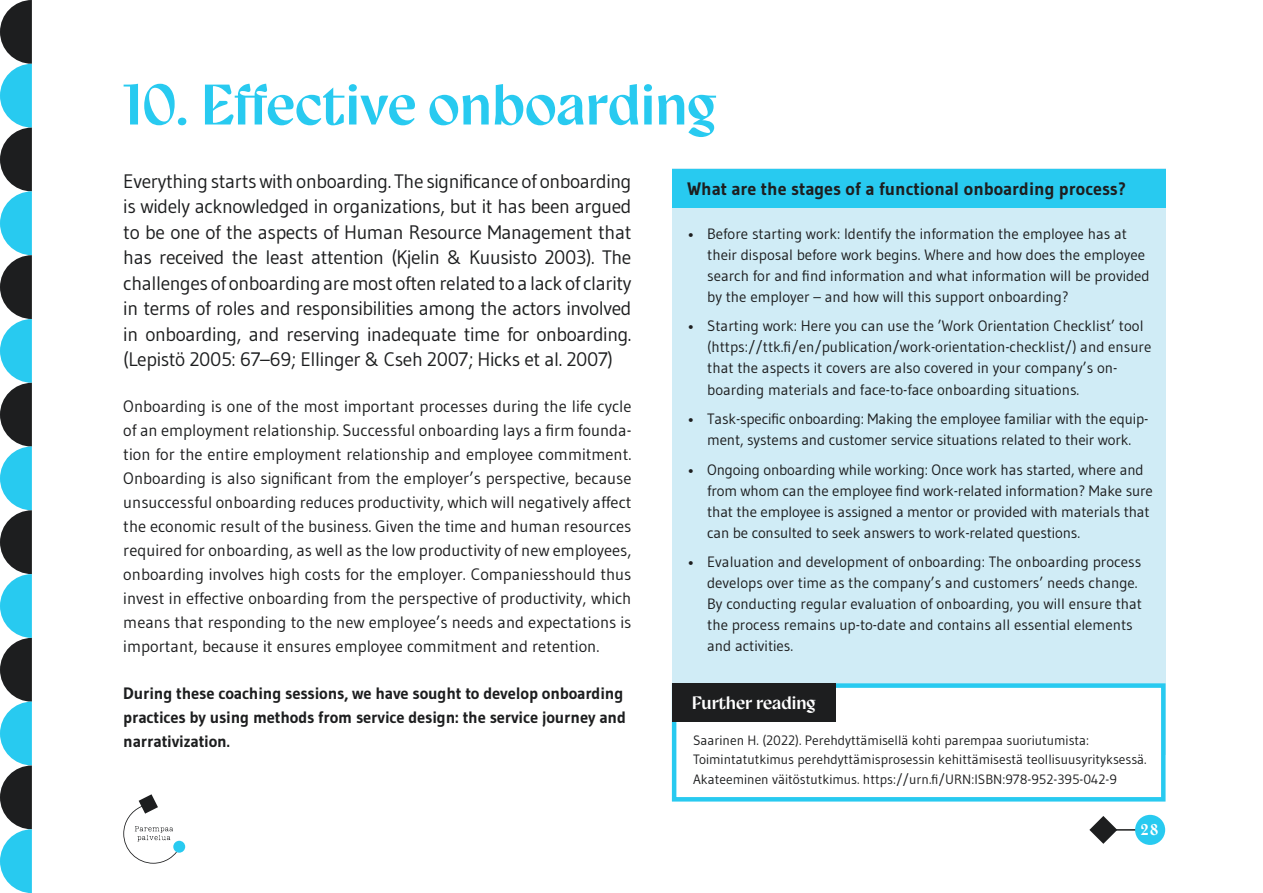
<style>
.page{position:relative;width:1263px;height:893px;background:#fff}
.page>*{position:absolute;margin:0;border:0;box-sizing:border-box;transform-origin:0 0}
.t1{font:57px "Gyst Variable Roman Light 2";color:#28caf0}
.t2{font:19.5px/25.5px "Gudea";letter-spacing:-.02em;color:#1d1e1f;text-align:justify}
.t3{font:19.5px "Gudea 2";letter-spacing:-.02em;color:#1d1e1f}
.t4{font:700 18px "Gudea";color:#1d1e1f}
.t5{font:300 18px "Gyst Variable Roman";color:#fff}
.t6{font:16.5px/24px "Gudea";color:#1d1e1f;text-align:justify}
.t7{font:16.5px "Gudea 2";color:#1d1e1f}
.t8{font:700 16.5px/24px "Gudea";letter-spacing:-.01em;color:#1d1e1f}
.t9{font:300 15.45px "Gyst Variable Roman";color:#fff}
.t10{font:15px/21px "Gudea";color:#1d1e1f}
.t11{font:15px "Gudea 2";color:#1d1e1f}
.t12{font:13.5px/19.5px "Gudea";color:#1d1e1f}
.t13{font:13.5px "Gudea 2";color:#1d1e1f}
.s1{font-family:"Gudea"}
</style>
<div class="page">
<svg style="left:123px;top:794px;width:62px;height:70px"></svg>
<svg style="left:1089px;top:816px;width:28px;height:28px"></svg>
<hr style="left:1110px;top:829px;width:37px;height:2px;background:#1d1e1f">
<div style="left:1135px;top:815px;width:30px;height:30px;background:#28caf0;border-radius:50%"></div>
<div style="left:672px;top:169px;width:493px;height:586px;background:#d0ecf6"></div>
<div style="left:672px;top:683px;width:493px;height:118px;background:#fff;border:4px solid #28caf0"></div>
<div style="left:672px;top:169px;width:493px;height:39px;background:#28caf0"></div>
<svg style="left:0;top:0;width:32px;height:893px"></svg>
<div style="left:672px;top:683px;width:164px;height:39px;background:#1d1e1f"></div>
<h1 class="t1" style="left:123px;top:73px;width:595px">10. Effective onboarding</h1>
<h2 class="t3" style="left:123px;top:169px;width:510px">Everything starts with onboarding. The significance of onboarding</h2>
<p class="t2" style="left:123px;top:193px;width:510px">is widely acknowledged in organizations, but it has been argued to be one of the aspects of Human Resource Management that has received the least attention (Kjelin &amp; Kuusisto 2003). The challenges of onboarding are most often related to a lack of clarity in terms of roles and responsibilities among the actors involved in onboarding, and reserving inadequate time for onboarding. (Lepistö 2005: 67–69; Ellinger &amp; Cseh 2007; Hicks et al. 2007)</p>
<p class="t6" style="left:123px;top:394px;width:510px">Onboarding is one of the most important processes during the life cycle</p>
<p class="t7" style="left:123px;top:420px;width:510px">of an employment relationship. Successful onboarding lays a firm founda<span class="s1">-</span></p>
<p class="t6" style="left:123px;top:442px;width:510px">tion for the entire employment relationship and employee commitment.</p>
<p class="t7" style="left:123px;top:468px;width:510px">Onboarding is also significant from the employer’s perspective, because</p>
<p class="t6" style="left:123px;top:490px;width:510px">unsuccessful onboarding reduces productivity, which will negatively affect the economic result of the business. Given the time and human resources required for onboarding, as well as the low productivity of new employees, onboarding involves high costs for the employer. Companiesshould thus invest in effective onboarding from the perspective of productivity, which</p>
<p class="t7" style="left:123px;top:612px;width:510px">means that responding to the new employee’s needs and expectations is</p>
<p class="t6" style="left:123px;top:634px;width:478px">important, because it ensures employee commitment and retention.</p>
<p class="t8" style="left:123px;top:681px;width:504px">During these coaching sessions, we have sought to develop onboarding practices by using methods from service design: the service journey and narrativization.</p>
<p class="t4" style="left:688px;top:177px;width:440px">What are the stages of a functional onboarding process?</p>
<p class="t10" style="left:707px;top:223px;width:440px;text-indent:-20px">• Before starting work: Identify the information the employee has at their disposal before work begins. Where and how does the employee</p>
<p class="t11" style="left:707px;top:266px;width:444px">search for and find information and what information will be provided</p>
<p class="t10" style="left:707px;top:286px;width:363px">by the employer – and how will this support onboarding?</p>
<p class="t10" style="left:688px;top:315px;width:457px">• Starting work: Here you can use the ’Work Orientation Checklist’ tool</p>
<p class="t11" style="left:707px;top:338px;width:446px">(https://ttk.fi/en/publication/work-orientation-checklist/) and ensure</p>
<p class="t10" style="left:707px;top:357px;width:412px">that the aspects it covers are also covered in your company’s on&shy;boarding materials and face-to-face onboarding situations.</p>
<p class="t11" style="left:688px;top:409px;width:462px"><span class="s1">•</span> Task-specific onboarding: Making the employee familiar with the equip<span class="s1">-</span></p>
<p class="t10" style="left:707px;top:429px;width:426px">ment, systems and customer service situations related to their work.</p>
<p class="t10" style="left:688px;top:458px;width:457px">• Ongoing onboarding while working: Once work has started, where and</p>
<p class="t11" style="left:707px;top:481px;width:447px">from whom can the employee find work-related information? Make sure</p>
<p class="t10" style="left:707px;top:500px;width:444px">that the employee is assigned a mentor or provided with materials that can be consulted to seek answers to work-related questions.</p>
<p class="t10" style="left:707px;top:551px;width:436px;text-indent:-20px">• Evaluation and development of onboarding: The onboarding process develops over time as the company’s and customers’ needs change.<br>By conducting regular evaluation of onboarding, you will ensure that the process remains up-to-date and contains all essential elements and activities.</p>
<p class="t5" style="left:692px;top:693px;width:125px">Further reading</p>
<p class="t12" style="left:693px;top:730px;width:455px">Saarinen H. (2022). Perehdyttämisellä kohti parempaa suoriutumista:<br>Toimintatutkimus perehdyttämisprosessin kehittämisestä teollisuusyrityksessä.</p>
<p class="t13" style="left:693px;top:770px;width:425px">Akateeminen väitöstutkimus. https://urn.fi/URN:ISBN:978-952-395-042-9</p>
<p class="t9" style="left:1141px;top:821px;width:19px">28</p>
</div>
